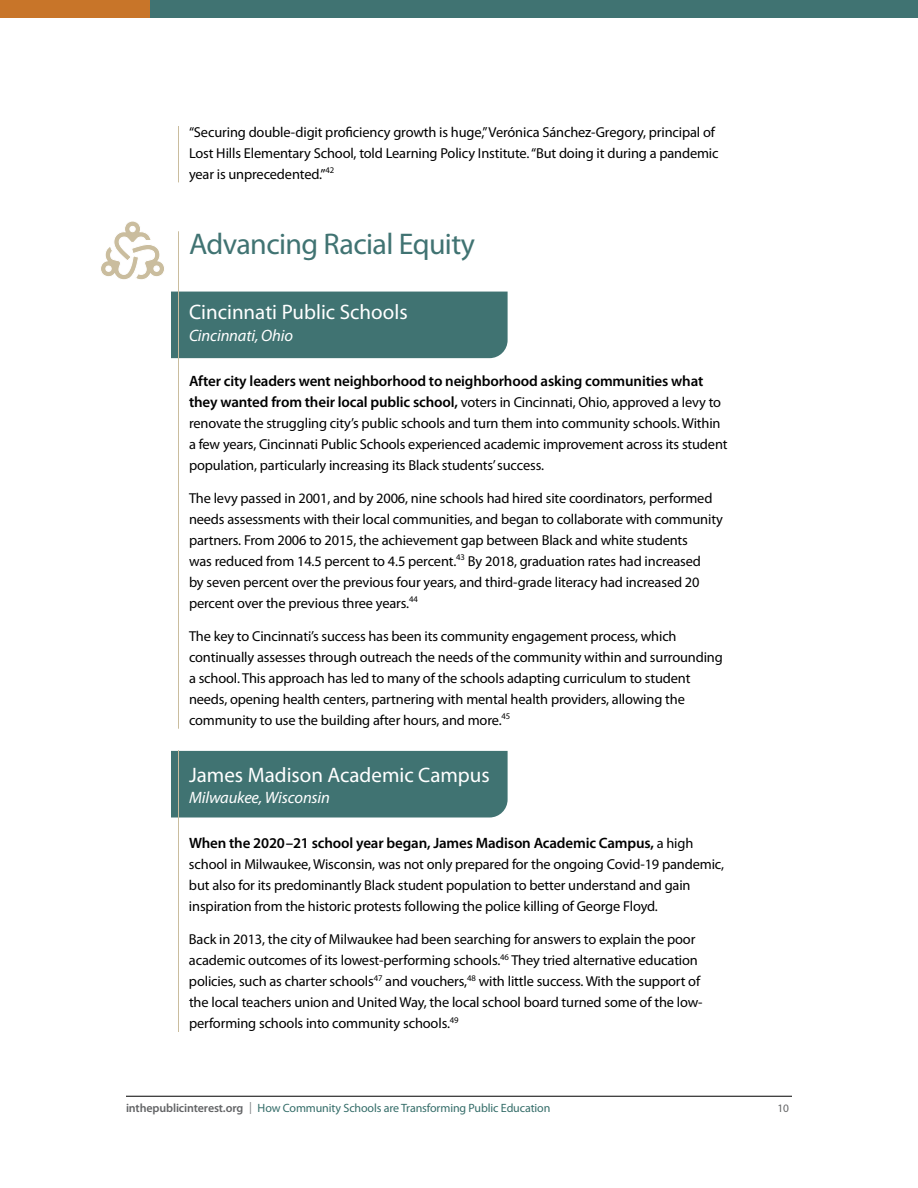
<style>
.page{position:relative;width:918px;height:1188px;background:#fff}
.page>*{position:absolute;margin:0;border:0;box-sizing:border-box;transform-origin:0 0}
.t1{font:30px "Myriad Pro";letter-spacing:-.02em;color:#407372}
.t2{font:21px "Myriad Pro";color:#fff}
.t3{font:italic 16.5px "Myriad Pro";letter-spacing:-.01em;color:#fff}
.t4{font:600 15px "Myriad Pro";letter-spacing:-.01em;color:#000}
.t5{font:14.4px/21px "Myriad Pro";letter-spacing:-.01em;color:#000}
.t6{font:12px "Myriad Pro";letter-spacing:-.01em;color:#356d69}
.t7{font:11.4px "Myriad Pro";color:#636466}
.s1{font-weight:600;font-size:15px}
.s2{font-weight:400;font-size:14.4px}
.s3{font-weight:600;color:#636466}
.s4{color:#808285}
</style>
<div class="page">
<hr style="left:126px;top:1096px;width:666px;height:1px;background:#000">
<div style="left:0;top:0;width:918px;height:18px;background:#407372"></div>
<div style="left:0;top:0;width:150px;height:18px;background:#c87529"></div>
<div style="left:171px;top:751px;width:337px;height:67px;background:#407372"></div>
<div style="left:171px;top:292px;width:337px;height:66px;background:#407372"></div>
<hr style="left:178px;top:126px;width:1px;height:56px;background:#cabd9e">
<hr style="left:178px;top:231px;width:1px;height:62px;background:#cabd9e">
<hr style="left:178px;top:288px;width:1px;height:441px;background:#cabd9e">
<hr style="left:178px;top:750px;width:1px;height:282px;background:#cabd9e">
<svg style="left:101px;top:221px;width:63px;height:59px"></svg>
<p class="t5" style="left:189px;top:121px;width:531px">“Securing double-digit proficiency growth is huge,” Verónica Sánchez-Gregory, principal of<br>Lost Hills Elementary School, told Learning Policy Institute. “But doing it during a pandemic year is unprecedented.”<sup>42</sup></p>
<h1 class="t1" style="left:189px;top:225px;width:288px">Advancing Racial Equity</h1>
<h2 class="t2" style="left:189px;top:299px;width:220px">Cincinnati Public Schools</h2>
<p class="t3" style="left:189px;top:325px;width:106px">Cincinnati, Ohio</p>
<p class="t4" style="left:189px;top:372px;width:516px">After city leaders went neighborhood to neighborhood asking communities what</p>
<p class="t5" style="left:189px;top:392px;width:540px"><span class="s1">they wanted from their local public school,</span> voters in Cincinnati, Ohio, approved a levy to renovate the struggling city’s public schools and turn them into community schools. Within a few years, Cincinnati Public Schools experienced academic improvement across its student population, particularly increasing its Black students’ success.</p>
<p class="t5" style="left:189px;top:488px;width:535px">The levy passed in 2001, and by 2006, nine schools had hired site coordinators, performed needs assessments with their local communities, and began to collaborate with community partners. From 2006 to 2015, the achievement gap between Black and white students<br>was reduced from 14.5 percent to 4.5 percent.<sup>43</sup> By 2018, graduation rates had increased<br>by seven percent over the previous four years, and third-grade literacy had increased 20 percent over the previous three years.<sup>44</sup></p>
<p class="t5" style="left:189px;top:626px;width:535px">The key to Cincinnati’s success has been its community engagement process, which continually assesses through outreach the needs of the community within and surrounding a school. This approach has led to many of the schools adapting curriculum to student needs, opening health centers, partnering with mental health providers, allowing the community to use the building after hours, and more.<sup>45</sup></p>
<h2 class="t2" style="left:189px;top:762px;width:302px">James Madison Academic Campus</h2>
<p class="t3" style="left:189px;top:788px;width:143px">Milwaukee, Wisconsin</p>
<p class="t4" style="left:189px;top:834px;width:506px">When the 2020–21 school year began, James Madison Academic Campus, <span class="s2">a high</span></p>
<p class="t5" style="left:189px;top:854px;width:537px">school in Milwaukee, Wisconsin, was not only prepared for the ongoing Covid-19 pandemic, but also for its predominantly Black student population to better understand and gain inspiration from the historic protests following the police killing of George Floyd.</p>
<p class="t5" style="left:189px;top:929px;width:515px">Back in 2013, the city of Milwaukee had been searching for answers to explain the poor academic outcomes of its lowest-performing schools.<sup>46</sup> They tried alternative education policies, such as charter schools<sup>47</sup> and vouchers,<sup>48</sup> with little success. With the support of the local teachers union and United Way, the local school board turned some of the low&shy;performing schools into community schools.<sup>49</sup></p>
<p class="t6" style="left:126px;top:1100px;width:426px"><span class="s3">inthepublicinterest.org</span> <span class="s4">|</span> How Community Schools are Transforming Public Education</p>
<p class="t7" style="left:777px;top:1101px;width:13px">10</p>
</div>
